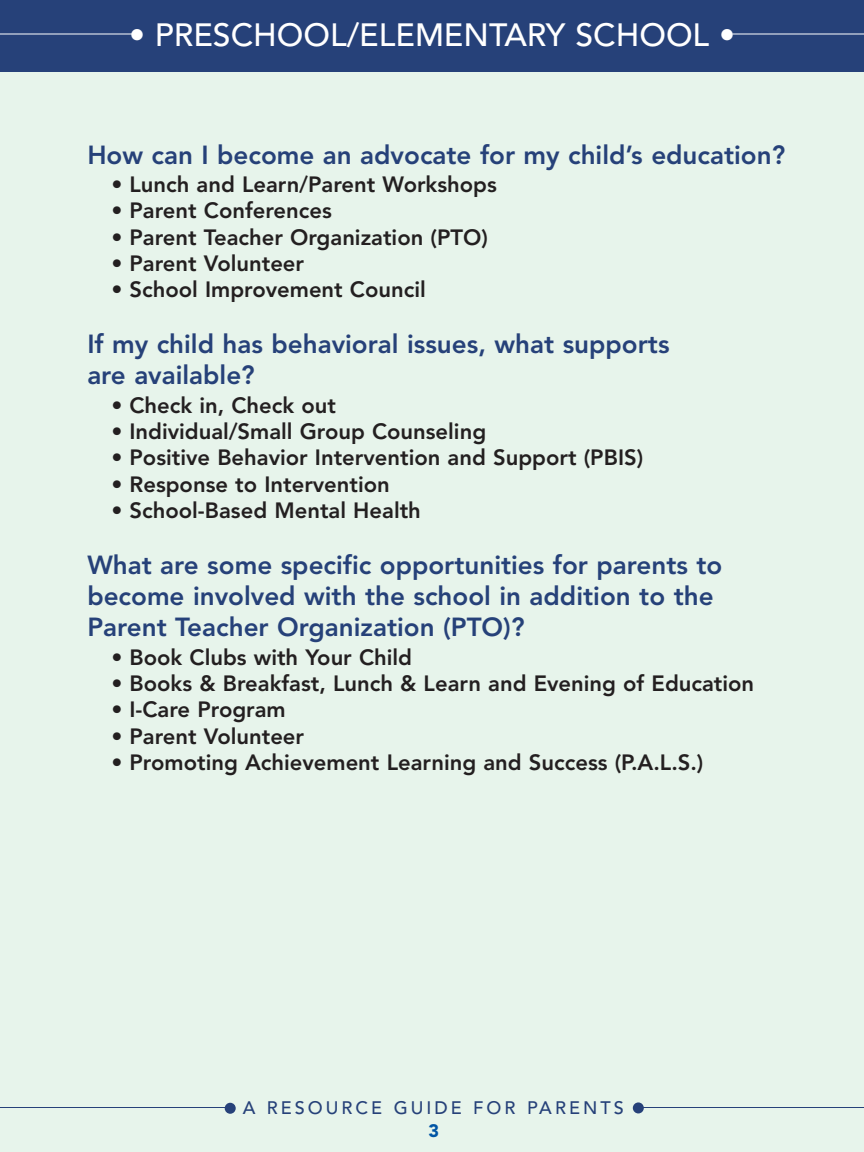
<style>
.page{position:relative;width:864px;height:1152px;background:#fff}
.page>*{position:absolute;margin:0;border:0;box-sizing:border-box;transform-origin:0 0}
.t1{font:500 32px "Avenir";color:#fff}
.t2{font:800 26px/31.2px "Avenir";color:#264179}
.t3{font:800 22px "Avenir";color:#231f20}
.t4{font:500 18px "Avenir";letter-spacing:.165em;color:#264179}
.t5{font:900 18px "Avenir";color:#0155a5}
</style>
<div class="page">
<div style="left:0;top:60px;width:864px;height:1092px;background:#e7f4eb"></div>
<div style="left:0;top:0;width:864px;height:72px;background:#264179"></div>
<hr style="left:732px;top:34px;width:132px;height:1px;background:#fff">
<hr style="left:0;top:34px;width:139px;height:1px;background:#fff">
<hr style="left:635px;top:1107px;width:229px;height:1px;background:#264179">
<hr style="left:0;top:1107px;width:233px;height:1px;background:#264179">
<div style="left:633px;top:1102px;width:11px;height:11px;background:#264179;border-radius:50%"></div>
<div style="left:225px;top:1103px;width:11px;height:11px;background:#264179;border-radius:50%"></div>
<h1 class="t1" style="left:129px;top:21px;width:607px">• PRESCHOOL/ELEMENTARY SCHOOL •</h1>
<p class="t2" style="left:87px;top:141px;width:699px">How can I become an advocate for my child’s education?</p>
<p class="t3" style="left:111px;top:175px;width:387px">• Lunch and Learn/Parent Workshops</p>
<p class="t3" style="left:111px;top:202px;width:222px">• Parent Conferences</p>
<p class="t3" style="left:111px;top:228px;width:378px">• Parent Teacher Organization (PTO)</p>
<p class="t3" style="left:111px;top:254px;width:194px">• Parent Volunteer</p>
<p class="t3" style="left:111px;top:281px;width:316px">• School Improvement Council</p>
<p class="t2" style="left:87px;top:331px;width:584px">If my child has behavioral issues, what supports are available?</p>
<p class="t3" style="left:111px;top:396px;width:226px">• Check in, Check out</p>
<p class="t3" style="left:111px;top:422px;width:376px">• Individual/Small Group Counseling</p>
<p class="t3" style="left:111px;top:449px;width:533px">• Positive Behavior Intervention and Support (PBIS)</p>
<p class="t3" style="left:111px;top:475px;width:280px">• Response to Intervention</p>
<p class="t3" style="left:111px;top:502px;width:311px">• School-Based Mental Health</p>
<p class="t2" style="left:87px;top:552px;width:637px">What are some specific opportunities for parents to become involved with the school in addition to the<br>Parent Teacher Organization (PTO)?</p>
<p class="t3" style="left:111px;top:648px;width:302px">• Book Clubs with Your Child</p>
<p class="t3" style="left:111px;top:674px;width:644px">• Books &amp; Breakfast, Lunch &amp; Learn and Evening of Education</p>
<p class="t3" style="left:111px;top:701px;width:176px">• I-Care Program</p>
<p class="t3" style="left:111px;top:727px;width:194px">• Parent Volunteer</p>
<p class="t3" style="left:111px;top:754px;width:594px">• Promoting Achievement Learning and Success (P.A.L.S.)</p>
<p class="t4" style="left:243px;top:1100px;width:383px">A RESOURCE GUIDE FOR PARENTS</p>
<p class="t5" style="left:428px;top:1123px;width:12px">3</p>
</div>
